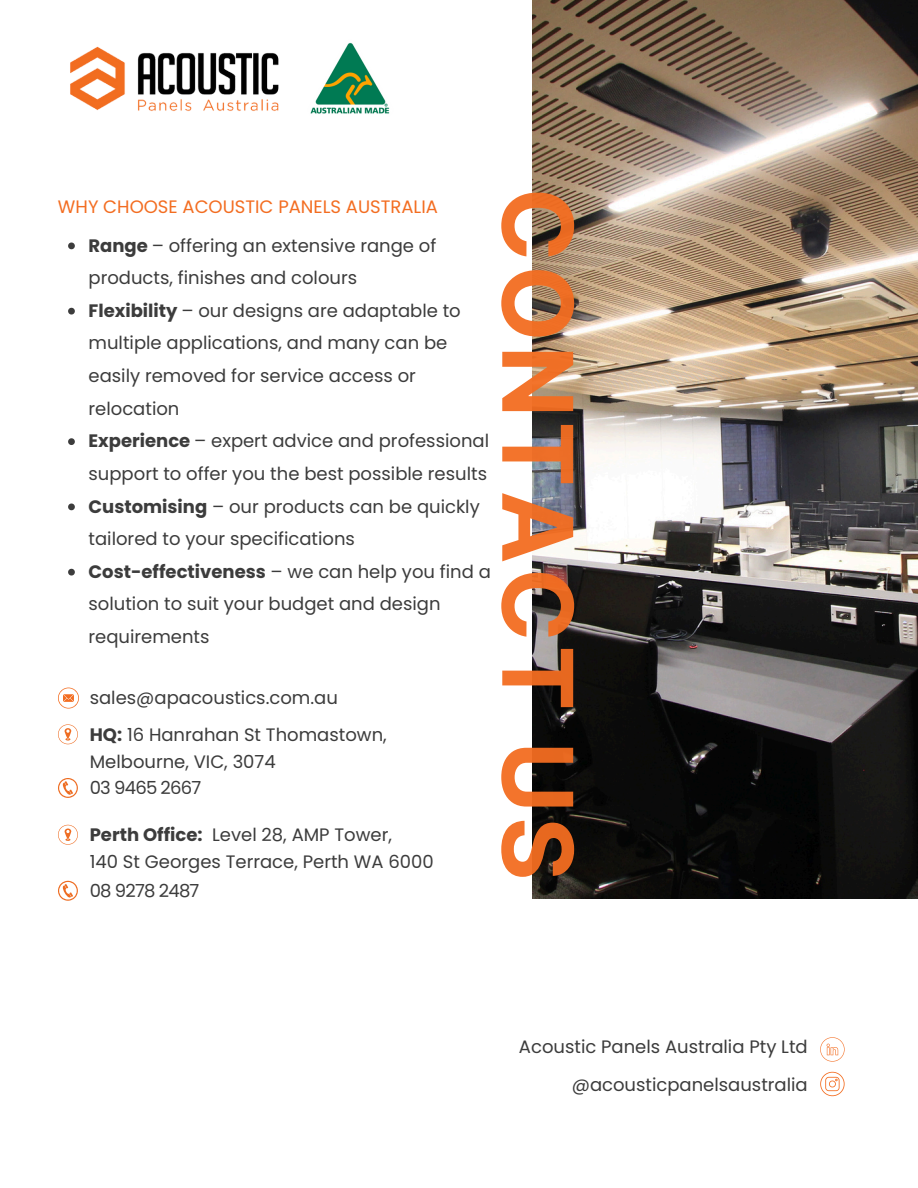
<style>
.page{position:relative;width:918px;height:1188px;background:#fff}
.page>*{position:absolute;margin:0;border:0;box-sizing:border-box;transform-origin:0 0}
.t1{font:700 97.5px "Inter";letter-spacing:.045em;color:#f36d21}
.t2{font:18px/32.7px "Poppins";color:#3c3c3c}
.t3{font:18px "Poppins";color:#f36d21}
.t4{font:18px "Poppins";letter-spacing:-.04em;color:#3c3c3c}
.s1{font-weight:700}
</style>
<div class="page">
<img style="left:533px;top:0;width:385px;height:899px">
<img style="left:310px;top:42px;width:80px;height:72px">
<svg style="left:820px;top:1037px;width:25px;height:25px"></svg>
<svg style="left:820px;top:1072px;width:25px;height:24px"></svg>
<svg style="left:58px;top:688px;width:21px;height:21px"></svg>
<svg style="left:68px;top:243px;width:7px;height:6px"></svg>
<svg style="left:68px;top:308px;width:7px;height:7px"></svg>
<svg style="left:68px;top:438px;width:7px;height:7px"></svg>
<svg style="left:68px;top:504px;width:7px;height:6px"></svg>
<svg style="left:68px;top:569px;width:7px;height:7px"></svg>
<svg style="left:58px;top:881px;width:20px;height:20px"></svg>
<svg style="left:58px;top:825px;width:20px;height:20px"></svg>
<svg style="left:58px;top:778px;width:20px;height:20px"></svg>
<svg style="left:58px;top:724px;width:20px;height:20px"></svg>
<img style="left:70px;top:46px;width:209px;height:66px">
<h1 class="t3" style="left:58px;top:194px;width:381px">WHY CHOOSE ACOUSTIC PANELS AUSTRALIA</h1>
<h2 class="t2" style="left:89px;top:229px;width:349px"><span class="s1">Range</span> – offering an extensive range of products, finishes and colours</h2>
<p class="t2" style="left:89px;top:294px;width:374px"><span class="s1">Flexibility</span> – our designs are adaptable to multiple applications, and many can be easily removed for service access or relocation</p>
<p class="t2" style="left:89px;top:425px;width:402px"><span class="s1">Experience</span> – expert advice and professional support to offer you the best possible results</p>
<p class="t2" style="left:89px;top:490px;width:393px"><span class="s1">Customising</span> – our products can be quickly tailored to your specifications</p>
<p class="t2" style="left:89px;top:555px;width:404px"><span class="s1">Cost-effectiveness</span> – we can help you find a solution to suit your budget and design requirements</p>
<p class="t2" style="left:90px;top:681px;width:250px">sales@apacoustics.com.au</p>
<p class="t2" style="left:90px;top:721px;width:299px;line-height:27px"><span class="s1">HQ:</span> 16 Hanrahan St Thomastown,<br>Melbourne, VIC, 3074</p>
<p class="t4" style="left:90px;top:776px;width:113px">03 9465 2667</p>
<p class="t2" style="left:90px;top:819px;width:304px"><span class="s1">Perth Office:</span> Level 28, AMP Tower,</p>
<p class="t2" style="left:90px;top:846px;width:346px">140 St Georges Terrace, Perth WA 6000</p>
<p class="t4" style="left:90px;top:878px;width:111px">08 9278 2487</p>
<h1 class="t1" style="left:596px;top:188px;width:694px;rotate:90deg">CONTACT US</h1>
<p class="t2" style="left:519px;top:1031px;width:290px">Acoustic Panels Australia Pty Ltd</p>
<p class="t2" style="left:572px;top:1069px;width:238px">@acousticpanelsaustralia</p>
</div>
